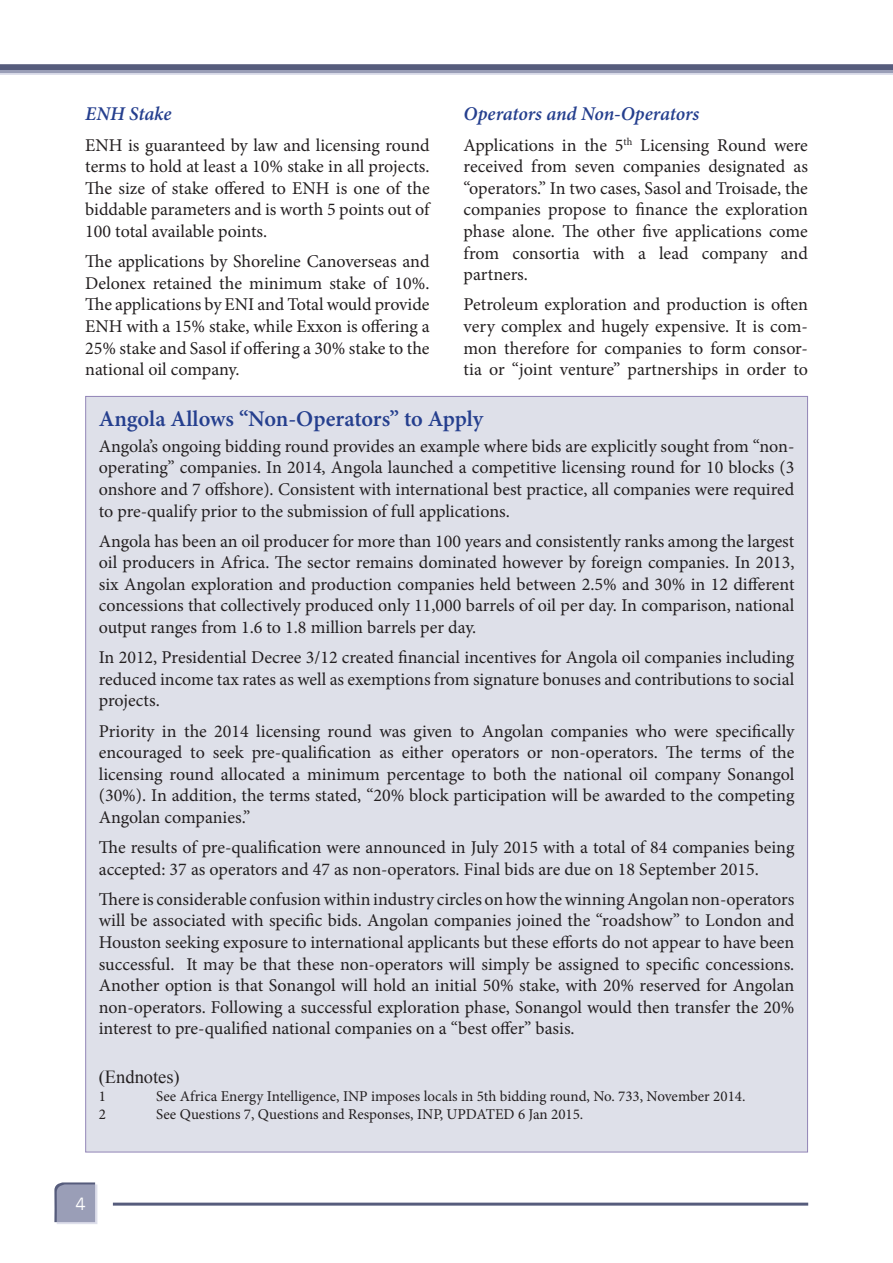
<style>
.page{position:relative;width:893px;height:1263px;background:#fff}
.page>*{position:absolute;margin:0;border:0;box-sizing:border-box;transform-origin:0 0}
.Subtitulo{font:600 22.5px "Minion Pro";letter-spacing:-.005em;color:#253f8e}
.Subtitulo_2{font:italic 600 19.5px "Minion Pro";letter-spacing:-.005em;color:#253f8e}
.t1{font:18.45px "Times New Roman";color:#231f20}
.Corpo{font:18px/21.6px "Minion Pro";letter-spacing:-.005em;color:#231f20;text-align:justify}
.t2{font:16.5px "News Gothic";color:#fff}
.Endnote_Text{font:15px "Minion Pro";color:#231f20}
</style>
<div class="page">
<hr style="left:113px;top:1202px;width:695px;height:3px;background:#565c7c">
<div style="left:0;top:64px;width:893px;height:9px;background:#565c7c"></div>
<svg style="left:0;top:70px;width:893px;height:4px;background:#a9acc3"></svg>
<svg style="left:54px;top:1182px;width:43px;height:42px;background:#9ca0b8"></svg>
<div style="left:86px;top:396px;width:721px;height:756px;background:#dee0e9"></div>
<p class="Subtitulo_2" style="left:85px;top:101px;width:88px">ENH Stake</p>
<p class="Corpo" style="left:85px;top:134px;width:346px">ENH is guaranteed by law and licensing round terms to hold at least a 10% stake in all projects.<br>The size of stake offered to ENH is one of the biddable parameters and is worth 5 points out of 100 total available points.</p>
<p class="Corpo" style="left:85px;top:251px;width:346px">The applications by Shoreline Canoverseas and Delonex retained the minimum stake of 10%.<br>The applications by ENI and Total would provide ENH with a 15% stake, while Exxon is offering a 25% stake and Sasol if offering a 30% stake to the national oil company.</p>
<p class="Subtitulo_2" style="left:464px;top:101px;width:237px">Operators and Non-Operators</p>
<p class="Corpo" style="left:464px;top:134px;width:346px">Applications in the 5<sup>th</sup> Licensing Round were received from seven companies designated as “operators.” In two cases, Sasol and Troisade, the companies propose to finance the exploration phase alone. The other five applications come from consortia with a lead company and partners.</p>
<p class="Corpo" style="left:464px;top:294px;width:346px">Petroleum exploration and production is often very complex and hugely expensive. It is com&shy;mon therefore for companies to form consor&shy;tia or “joint venture” partnerships in order to</p>
<p class="Subtitulo" style="left:99px;top:403px;width:386px">Angola Allows “Non-Operators” to Apply</p>
<p class="Corpo" style="left:99px;top:435px;width:697px">Angola’s ongoing bidding round provides an example where bids are explicitly sought from “non&shy;operating” companies. In 2014, Angola launched a competitive licensing round for 10 blocks (3 onshore and 7 offshore). Consistent with international best practice, all companies were required to pre-qualify prior to the submission of full applications.</p>
<p class="Corpo" style="left:99px;top:530px;width:697px">Angola has been an oil producer for more than 100 years and consistently ranks among the largest oil producers in Africa. The sector remains dominated however by foreign companies. In 2013, six Angolan exploration and production companies held between 2.5% and 30% in 12 different concessions that collectively produced only 11,000 barrels of oil per day. In comparison, national output ranges from 1.6 to 1.8 million barrels per day.</p>
<p class="Corpo" style="left:99px;top:647px;width:697px">In 2012, Presidential Decree 3/12 created financial incentives for Angola oil companies including reduced income tax rates as well as exemptions from signature bonuses and contributions to social projects.</p>
<p class="Corpo" style="left:99px;top:720px;width:697px">Priority in the 2014 licensing round was given to Angolan companies who were specifically encouraged to seek pre-qualification as either operators or non-operators. The terms of the licensing round allocated a minimum percentage to both the national oil company Sonangol (30%). In addition, the terms stated, “20% block participation will be awarded to the competing Angolan companies.”</p>
<p class="Corpo" style="left:99px;top:836px;width:697px">The results of pre-qualification were announced in July 2015 with a total of 84 companies being accepted: 37 as operators and 47 as non-operators. Final bids are due on 18 September 2015.</p>
<p class="Corpo" style="left:99px;top:888px;width:697px">There is considerable confusion within industry circles on how the winning Angolan non-operators will be associated with specific bids. Angolan companies joined the “roadshow” to London and Houston seeking exposure to international applicants but these efforts do not appear to have been successful. It may be that these non-operators will simply be assigned to specific concessions.<br>Another option is that Sonangol will hold an initial 50% stake, with 20% reserved for Angolan non-operators. Following a successful exploration phase, Sonangol would then transfer the 20% interest to pre-qualified national companies on a “best offer” basis.</p>
<p class="t1" style="left:99px;top:1064px;width:82px">(Endnotes)</p>
<p class="Endnote_Text" style="left:99px;top:1086px;width:9px">1</p>
<p class="Endnote_Text" style="left:156px;top:1086px;width:591px">See Africa Energy Intelligence, INP imposes locals in 5th bidding round, No. 733, November 2014.</p>
<p class="Endnote_Text" style="left:99px;top:1104px;width:9px">2</p>
<p class="Endnote_Text" style="left:156px;top:1104px;width:429px">See Questions 7, Questions and Responses, INP, UPDATED 6 Jan 2015.</p>
<p class="t2" style="left:76px;top:1195px;width:12px">4</p>
</div>
